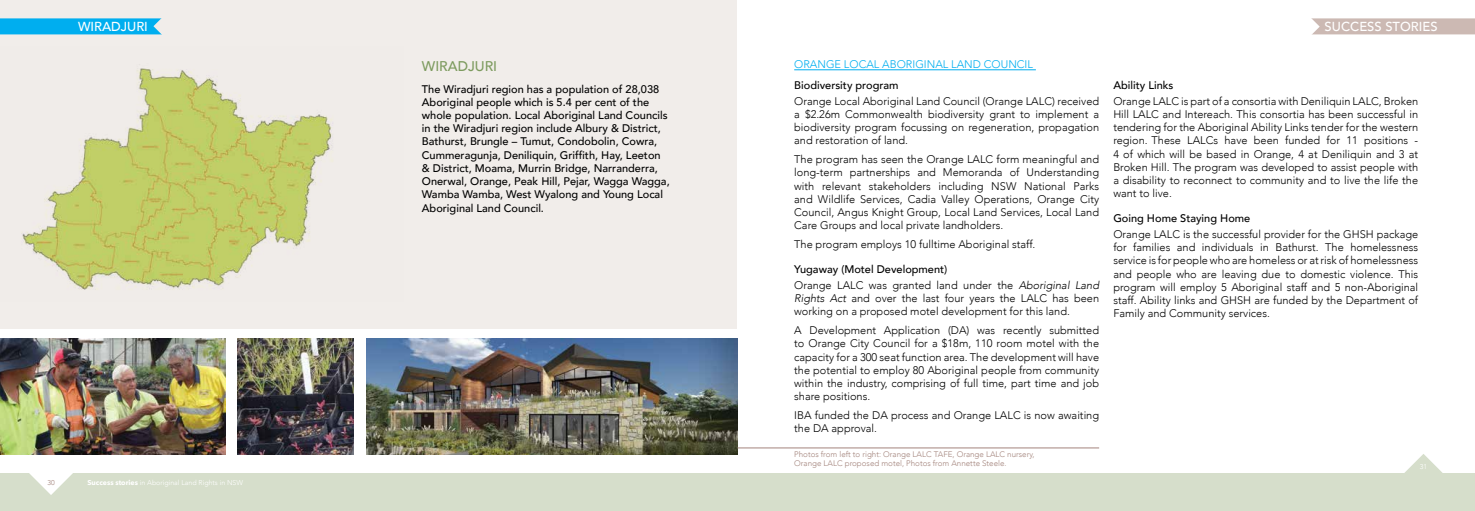
<style>
.page{position:relative;width:1475px;height:511px;background:#fff}
.page>*{position:absolute;margin:0;border:0;box-sizing:border-box;transform-origin:0 0}
.t1{font:500 14px "Avenir";color:#7d9b5f}
.t2{font:500 13px "Avenir";color:#fff}
.t3{font:300 11px/13.2px "Avenir";color:#000;text-align:justify}
.t4{font:500 11px/13.2px "Avenir";color:#000}
.t5{font:300 11px "Avenir";color:#00aeef}
.t6{font:300 8px/9.6px "Avenir";color:#a3847c}
.t7{font:300 7px "Avenir";color:#fff}
.t8{font:300 7px "Avenir";color:#a3847c}
.s1{font-family:"Avenir Next";font-weight:700}
.s2{font-weight:500}
.s3{font-style:italic}
</style>
<div class="page">
<div style="left:0;top:472px;width:1474px;height:38px;background:#d6decb"></div>
<svg style="left:28px;top:472px;width:46px;height:22px"></svg>
<svg style="left:1399px;top:454px;width:47px;height:19px"></svg>
<div style="left:1310px;top:18px;width:164px;height:16px;background:#ccb9b3"></div>
<svg style="left:1310px;top:18px;width:9px;height:17px"></svg>
<img style="left:0;top:338px;width:225px;height:116px">
<img style="left:366px;top:338px;width:371px;height:116px">
<img style="left:238px;top:338px;width:115px;height:116px">
<svg style="left:0;top:0;width:736px;height:329px;background:#e8e6d3"></svg>
<div style="left:0;top:18px;width:162px;height:16px;background:#00aeef"></div>
<hr style="left:794px;top:69px;width:241px;height:1px;background:#00aeef">
<svg style="left:153px;top:16px;width:10px;height:20px"></svg>
<hr style="left:737px;top:447px;width:361px;height:1px;background:#a3847c">
<p class="t2" style="left:78px;top:15px;width:71px">WIRADJURI</p>
<p class="t8" style="left:47px;top:478px;width:9px">30</p>
<p class="t7" style="left:87px;top:477px;width:157px"><span class="s1">Success stories</span> in Aboriginal Land Rights in NSW</p>
<p class="t1" style="left:422px;top:54px;width:77px">WIRADJURI</p>
<p class="t4" style="left:422px;top:81px;width:249px">The Wiradjuri region has a population of 28,038<br>Aboriginal people which is 5.4 per cent of the whole population. Local Aboriginal Land Councils in the Wiradjuri region include Albury &amp; District, Bathurst, Brungle – Tumut, Condobolin, Cowra, Cummeragunja, Deniliquin, Griffith, Hay, Leeton &amp; District, Moama, Murrin Bridge, Narranderra, Onerwal, Orange, Peak Hill, Pejar, Wagga Wagga, Wamba Wamba, West Wyalong and Young Local Aboriginal Land Council.</p>
<p class="t5" style="left:794px;top:57px;width:240px">ORANGE LOCAL ABORIGINAL LAND COUNCIL</p>
<p class="t4" style="left:794px;top:77px;width:106px">Biodiversity program</p>
<p class="t3" style="left:794px;top:94px;width:306px">Orange Local Aboriginal Land Council (Orange LALC) received a $2.26m Commonwealth biodiversity grant to implement a biodiversity program focussing on regeneration, propagation and restoration of land.</p>
<p class="t3" style="left:794px;top:153px;width:306px">The program has seen the Orange LALC form meaningful and long-term partnerships and Memoranda of Understanding with relevant stakeholders including NSW National Parks and Wildlife Services, Cadia Valley Operations, Orange City Council, Angus Knight Group, Local Land Services, Local Land Care Groups and local private landholders.</p>
<p class="t3" style="left:794px;top:238px;width:243px">The program employs 10 fulltime Aboriginal staff.</p>
<p class="t3" style="left:794px;top:261px;width:306px;line-height:16px"><span class="s2">Yugaway (Motel Development)<br></span>Orange LALC was granted land under the <span class="s3">Aboriginal Land</span></p>
<p class="t3" style="left:794px;top:291px;width:306px"><span class="s3">Rights Act</span> and over the last four years the LALC has been working on a proposed motel development for this land.</p>
<p class="t3" style="left:794px;top:323px;width:306px">A Development Application (DA) was recently submitted to Orange City Council for a $18m, 110 room motel with the capacity for a 300 seat function area. The development will have the potential to employ 80 Aboriginal people from community within the industry, comprising of full time, part time and job share positions.</p>
<p class="t3" style="left:794px;top:408px;width:306px">IBA funded the DA process and Orange LALC is now awaiting the DA approval.</p>
<p class="t6" style="left:794px;top:448px;width:242px">Photos from left to right: Orange LALC TAFE, Orange LALC nursery,<br>Orange LALC proposed motel, Photos from Annette Steele.</p>
<p class="t2" style="left:1324px;top:15px;width:114px">SUCCESS STORIES</p>
<p class="t4" style="left:1113px;top:77px;width:62px">Ability Links</p>
<p class="t3" style="left:1113px;top:94px;width:306px">Orange LALC is part of a consortia with Deniliquin LALC, Broken Hill LALC and Intereach. This consortia has been successful in tendering for the Aboriginal Ability Links tender for the western region. These LALCs have been funded for 11 positions - 4 of which will be based in Orange, 4 at Deniliquin and 3 at Broken Hill. The program was developed to assist people with a disability to reconnect to community and to live the life the want to live.</p>
<p class="t4" style="left:1113px;top:210px;width:138px">Going Home Staying Home</p>
<p class="t3" style="left:1113px;top:227px;width:306px">Orange LALC is the successful provider for the GHSH package for families and individuals in Bathurst. The homelessness service is for people who are homeless or at risk of homelessness and people who are leaving due to domestic violence. This program will employ 5 Aboriginal staff and 5 non-Aboriginal staff. Ability links and GHSH are funded by the Department of Family and Community services.</p>
<p class="t7" style="left:1419px;top:462px;width:9px">31</p>
</div>
